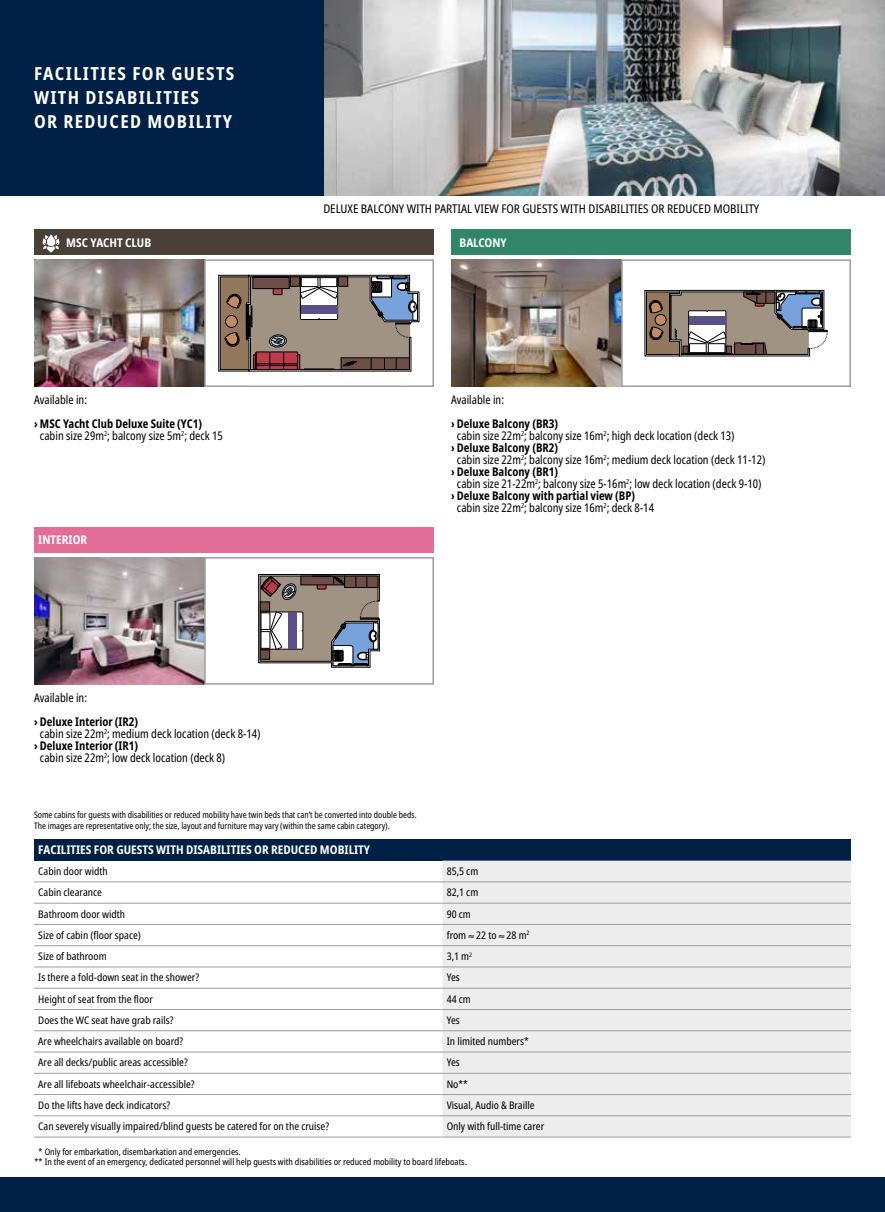
<style>
.page{position:relative;width:885px;height:1212px;background:#fff}
.page>*{position:absolute;margin:0;border:0;box-sizing:border-box;transform-origin:0 0}
.t1{font:700 condensed 18px/24px "Noto Sans";letter-spacing:.075em;color:#fff}
.t2{font:condensed 12px/12px "Noto Sans";color:#000;scale:.95 1}
.t3{font:700 condensed 12px "Noto Sans";color:#000;scale:.95 1}
.t4{font:700 condensed 12px "Noto Sans";color:#fff}
.t5{font:condensed 12px "Noto Sans";color:#000}
.t6{font:condensed 10.5px "Noto Sans";color:#000}
.t7{font:condensed 9px/10.5px "Noto Sans";color:#000;scale:.95 1}
.t8{font:condensed 9px/10.5px "Noto Sans";color:#000}
.s1{font-weight:700}
</style>
<div class="page">
<div style="left:0;top:1178px;width:884px;height:34px;background:#002046"></div>
<img style="left:323px;top:0;width:561px;height:196px">
<img style="left:34px;top:259px;width:170px;height:128px">
<svg style="left:218px;top:275px;width:201px;height:96px"></svg>
<div style="left:204px;top:259px;width:230px;height:128px;border:2px solid #9d9d9c"></div>
<img style="left:451px;top:259px;width:170px;height:128px">
<svg style="left:644px;top:290px;width:183px;height:66px"></svg>
<div style="left:621px;top:259px;width:229px;height:128px;border:2px solid #9d9d9c"></div>
<img style="left:34px;top:557px;width:170px;height:128px">
<svg style="left:258px;top:574px;width:121px;height:93px"></svg>
<div style="left:204px;top:557px;width:230px;height:128px;border:2px solid #9d9d9c"></div>
<div style="left:34px;top:230px;width:400px;height:25px;background:#4a4038"></div>
<svg style="left:42px;top:234px;width:18px;height:18px"></svg>
<div style="left:451px;top:230px;width:399px;height:25px;background:#308767"></div>
<div style="left:34px;top:527px;width:400px;height:26px;background:#e26e98"></div>
<div style="left:0;top:0;width:323px;height:196px;background:#002046"></div>
<div style="left:34px;top:839px;width:816px;height:22px;background:#002046"></div>
<div style="left:442px;top:861px;width:408px;height:276px;background:#ededed"></div>
<hr style="left:34px;top:881px;width:408px;height:1px;background:#9d9d9c">
<hr style="left:442px;top:881px;width:408px;height:1px;background:#9d9d9c">
<hr style="left:34px;top:903px;width:408px;height:1px;background:#9d9d9c">
<hr style="left:442px;top:903px;width:408px;height:1px;background:#9d9d9c">
<hr style="left:34px;top:924px;width:408px;height:1px;background:#9d9d9c">
<hr style="left:442px;top:924px;width:408px;height:1px;background:#9d9d9c">
<hr style="left:34px;top:945px;width:408px;height:1px;background:#9d9d9c">
<hr style="left:442px;top:945px;width:408px;height:1px;background:#9d9d9c">
<hr style="left:34px;top:966px;width:408px;height:1px;background:#9d9d9c">
<hr style="left:442px;top:966px;width:408px;height:1px;background:#9d9d9c">
<hr style="left:34px;top:988px;width:408px;height:1px;background:#9d9d9c">
<hr style="left:442px;top:988px;width:408px;height:1px;background:#9d9d9c">
<hr style="left:34px;top:1009px;width:408px;height:1px;background:#9d9d9c">
<hr style="left:442px;top:1009px;width:408px;height:1px;background:#9d9d9c">
<hr style="left:34px;top:1030px;width:408px;height:1px;background:#9d9d9c">
<hr style="left:442px;top:1030px;width:408px;height:1px;background:#9d9d9c">
<hr style="left:34px;top:1051px;width:408px;height:1px;background:#9d9d9c">
<hr style="left:442px;top:1051px;width:408px;height:1px;background:#9d9d9c">
<hr style="left:34px;top:1073px;width:408px;height:1px;background:#9d9d9c">
<hr style="left:442px;top:1073px;width:408px;height:1px;background:#9d9d9c">
<hr style="left:34px;top:1094px;width:408px;height:1px;background:#9d9d9c">
<hr style="left:442px;top:1094px;width:408px;height:1px;background:#9d9d9c">
<hr style="left:34px;top:1115px;width:408px;height:1px;background:#9d9d9c">
<hr style="left:442px;top:1115px;width:408px;height:1px;background:#9d9d9c">
<hr style="left:34px;top:1137px;width:408px;height:1px;background:#9d9d9c">
<hr style="left:442px;top:1137px;width:408px;height:1px;background:#9d9d9c">
<h1 class="t1" style="left:34px;top:63px;width:202px">FACILITIES FOR GUESTS<br>WITH DISABILITIES<br>OR REDUCED MOBILITY</h1>
<p class="t4" style="left:66px;top:238px;width:87px">MSC YACHT CLUB</p>
<p class="t2" style="left:34px;top:394px;width:57px">Available in:</p>
<p class="t2" style="left:40px;top:418px;width:194px;text-indent:-6px"><span class="s1">› MSC Yacht Club Deluxe Suite (YC1) </span>cabin size 29m<sup>2</sup>; balcony size 5m<sup>2</sup>; deck 15</p>
<p class="t4" style="left:38px;top:535px;width:50px">INTERIOR</p>
<p class="t2" style="left:34px;top:692px;width:57px">Available in:</p>
<p class="t3" style="left:34px;top:716px;width:111px">› Deluxe Interior (IR2)</p>
<p class="t2" style="left:40px;top:728px;width:233px">cabin size 22m<sup>2</sup>; medium deck location (deck 8-14)</p>
<p class="t3" style="left:34px;top:740px;width:111px">› Deluxe Interior (IR1)</p>
<p class="t2" style="left:40px;top:752px;width:196px">cabin size 22m<sup>2</sup>; low deck location (deck 8)</p>
<p class="t5" style="left:323px;top:202px;width:437px">DELUXE BALCONY WITH PARTIAL VIEW FOR GUESTS WITH DISABILITIES OR REDUCED MOBILITY</p>
<p class="t4" style="left:459px;top:237px;width:49px">BALCONY</p>
<p class="t2" style="left:451px;top:394px;width:57px">Available in:</p>
<p class="t3" style="left:451px;top:419px;width:114px">› Deluxe Balcony (BR3)</p>
<p class="t2" style="left:457px;top:430px;width:294px">cabin size 22m<sup>2</sup>; balcony size 16m<sup>2</sup>; high deck location (deck 13)</p>
<p class="t3" style="left:451px;top:443px;width:114px">› Deluxe Balcony (BR2)</p>
<p class="t2" style="left:457px;top:454px;width:326px">cabin size 22m<sup>2</sup>; balcony size 16m<sup>2</sup>; medium deck location (deck 11-12)</p>
<p class="t3" style="left:451px;top:467px;width:114px">› Deluxe Balcony (BR1)</p>
<p class="t2" style="left:457px;top:478px;width:322px">cabin size 21-22m<sup>2</sup>; balcony size 5-16m<sup>2</sup>; low deck location (deck 9-10)</p>
<p class="t3" style="left:451px;top:491px;width:195px">› Deluxe Balcony with partial view (BP)</p>
<p class="t2" style="left:457px;top:502px;width:209px">cabin size 22m<sup>2</sup>; balcony size 16m<sup>2</sup>; deck 8-14</p>
<p class="t7" style="left:34px;top:810px;width:404px">Some cabins for guests with disabilities or reduced mobility have twin beds that can’t be converted into double beds.<br>The images are representative only; the size, layout and furniture may vary (within the same cabin category).</p>
<p class="t4" style="left:38px;top:845px;width:333px">FACILITIES FOR GUESTS WITH DISABILITIES OR REDUCED MOBILITY</p>
<p class="t6" style="left:38px;top:866px;width:71px">Cabin door width</p>
<p class="t6" style="left:446px;top:866px;width:33px">85,5 cm</p>
<p class="t6" style="left:38px;top:887px;width:65px">Cabin clearance</p>
<p class="t6" style="left:446px;top:887px;width:33px">82,1 cm</p>
<p class="t6" style="left:38px;top:908px;width:88px">Bathroom door width</p>
<p class="t6" style="left:446px;top:908px;width:26px">90 cm</p>
<p class="t6" style="left:38px;top:930px;width:104px">Size of cabin (floor space)</p>
<p class="t6" style="left:446px;top:930px;width:84px">from ≈ 22 to ≈ 28 m<sup>2</sup></p>
<p class="t6" style="left:38px;top:951px;width:70px">Size of bathroom</p>
<p class="t6" style="left:446px;top:951px;width:27px">3,1 m<sup>2</sup></p>
<p class="t6" style="left:38px;top:972px;width:162px">Is there a fold-down seat in the shower?</p>
<p class="t6" style="left:446px;top:972px;width:15px">Yes</p>
<p class="t6" style="left:38px;top:994px;width:116px">Height of seat from the floor</p>
<p class="t6" style="left:446px;top:994px;width:26px">44 cm</p>
<p class="t6" style="left:38px;top:1015px;width:137px">Does the WC seat have grab rails?</p>
<p class="t6" style="left:446px;top:1015px;width:15px">Yes</p>
<p class="t6" style="left:38px;top:1036px;width:146px">Are wheelchairs available on board?</p>
<p class="t6" style="left:446px;top:1036px;width:83px">In limited numbers*</p>
<p class="t6" style="left:38px;top:1057px;width:151px">Are all decks/public areas accessible?</p>
<p class="t6" style="left:446px;top:1057px;width:15px">Yes</p>
<p class="t6" style="left:38px;top:1079px;width:158px">Are all lifeboats wheelchair-accessible?</p>
<p class="t6" style="left:446px;top:1079px;width:23px">No**</p>
<p class="t6" style="left:38px;top:1100px;width:133px">Do the lifts have deck indicators?</p>
<p class="t6" style="left:446px;top:1100px;width:89px">Visual, Audio &amp; Braille</p>
<p class="t6" style="left:38px;top:1121px;width:292px">Can severely visually impaired/blind guests be catered for on the cruise?</p>
<p class="t6" style="left:446px;top:1121px;width:99px">Only with full-time carer</p>
<p class="t8" style="left:35px;top:1147px;width:434px;text-indent:4px">* Only for embarkation, disembarkation and emergencies.<br>** In the event of an emergency, dedicated personnel will help guests with disabilities or reduced mobility to board lifeboats.</p>
</div>
